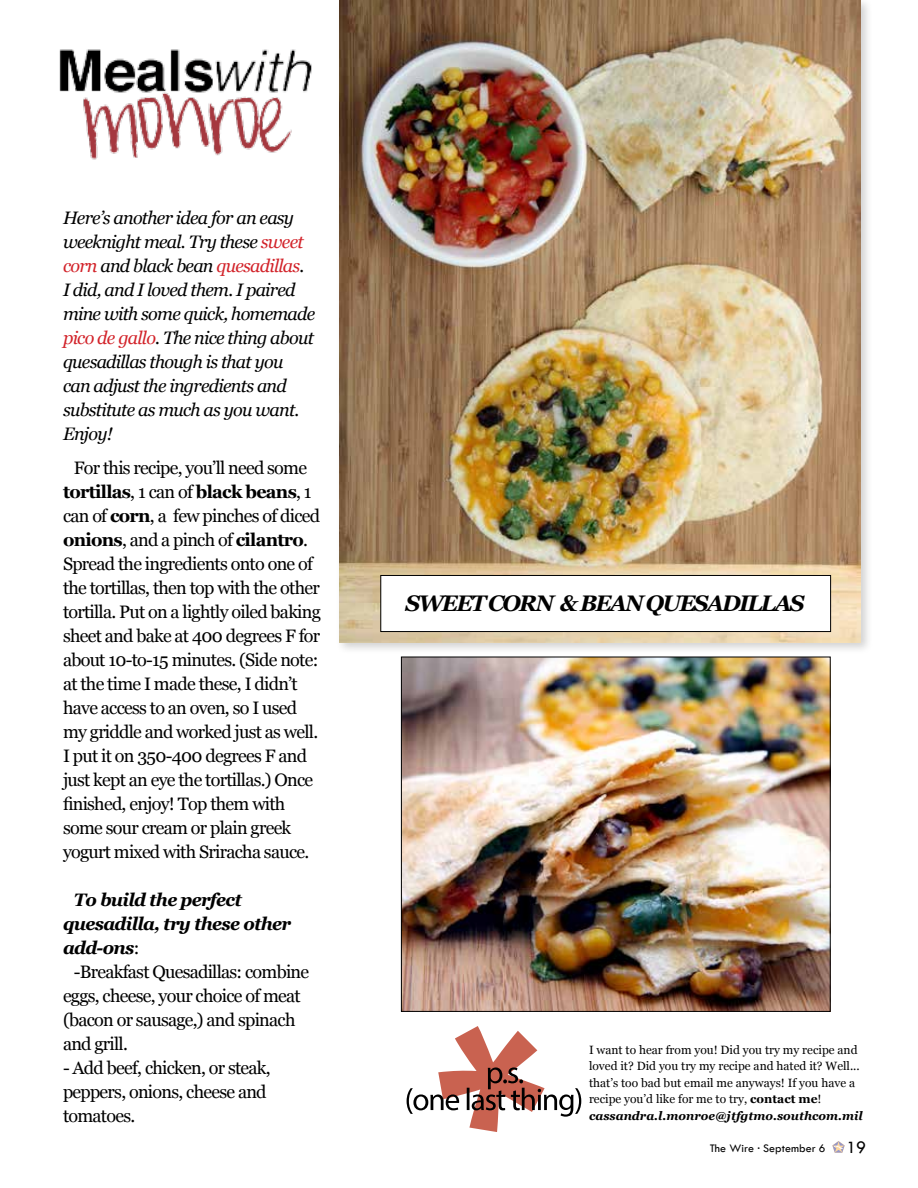
<style>
.page{position:relative;width:918px;height:1188px;background:#fff}
.page>*{position:absolute;margin:0;border:0;box-sizing:border-box;transform-origin:0 0}
.t1{font:italic 700 22.5px "Georgia";letter-spacing:-.08em;color:#000}
.t2{font:18px/24px "Georgia";letter-spacing:-.04em;color:#000}
.t3{font:italic 18px/24px "Georgia";letter-spacing:-.04em;color:#000}
.t4{font:italic 700 18px/24px "Georgia";letter-spacing:-.04em;color:#000}
.t5{font:12px/16.5px "Georgia";color:#000}
.t6{font:12px "Tw Cen";color:#000}
.s1{color:#d2232a}
.s2{font-weight:700}
.s3{font-weight:400;font-style:normal}
.s4{font-weight:700;font-style:italic}
.s5{font-size:18px}
</style>
<div class="page">
<div style="left:335px;top:0;width:538px;height:655px;background:#000;opacity:.18"></div>
<img style="left:339px;top:0;width:522px;height:642px">
<svg style="left:832px;top:1141px;width:13px;height:12px"></svg>
<div style="left:381px;top:575px;width:450px;height:57px;background:#fff"></div>
<div style="left:380px;top:575px;width:451px;height:57px;border:1px solid #000"></div>
<img style="left:59px;top:49px;width:253px;height:111px">
<img style="left:403px;top:659px;width:425px;height:351px">
<svg style="left:407px;top:1007px;width:174px;height:110px"></svg>
<p class="t3" style="left:63px;top:205px;width:254px">Here’s another idea for an easy weeknight meal. Try these <span class="s1">sweet corn</span> and black bean <span class="s1">quesadillas</span>.<br>I did, and I loved them. I paired mine with some quick, homemade <span class="s1">pico de gallo</span>. The nice thing about quesadillas though is that you can adjust the ingredients and substitute as much as you want.<br>Enjoy!</p>
<p class="t2" style="left:63px;top:456px;width:259px;text-indent:11px">For this recipe, you’ll need some <span class="s2">tortillas</span>, 1 can of <span class="s2">black beans</span>, 1 can of <span class="s2">corn</span>, a few pinches of diced <span class="s2">onions</span>, and a pinch of <span class="s2">cilantro</span>.<br>Spread the ingredients onto one of the tortillas, then top with the other tortilla. Put on a lightly oiled baking sheet and bake at 400 degrees F for about 10-to-15 minutes. (Side note: at the time I made these, I didn’t have access to an oven, so I used my griddle and worked just as well.<br>I put it on 350-400 degrees F and just kept an eye the tortillas.) Once finished, enjoy! Top them with some sour cream or plain greek yogurt mixed with Sriracha sauce.</p>
<p class="t4" style="left:63px;top:888px;width:230px;text-indent:11px">To build the perfect quesadilla, try these other add-ons<span class="s3">:</span></p>
<p class="t2" style="left:63px;top:960px;width:248px;text-indent:11px">-Breakfast Quesadillas: combine eggs, cheese, your choice of meat (bacon or sausage,) and spinach and grill.</p>
<p class="t2" style="left:63px;top:1056px;width:209px">- Add beef, chicken, or steak, peppers, onions, cheese and tomatoes.</p>
<p class="t1" style="left:405px;top:589px;width:401px">SWEET CORN &amp; BEAN QUESADILLAS</p>
<p class="t5" style="left:589px;top:1042px;width:275px">I want to hear from you! Did you try my recipe and loved it? Did you try my recipe and hated it? Well... that’s too bad but email me anyways! If you have a recipe you’d like for me to try, <span class="s2">contact me</span>! <span class="s4">cassandra.l.monroe@jtfgtmo.southcom.mil</span></p>
<p class="t6" style="left:710px;top:1141px;width:158px">The Wire · September 6 <span class="s5">19</span></p>
</div>
